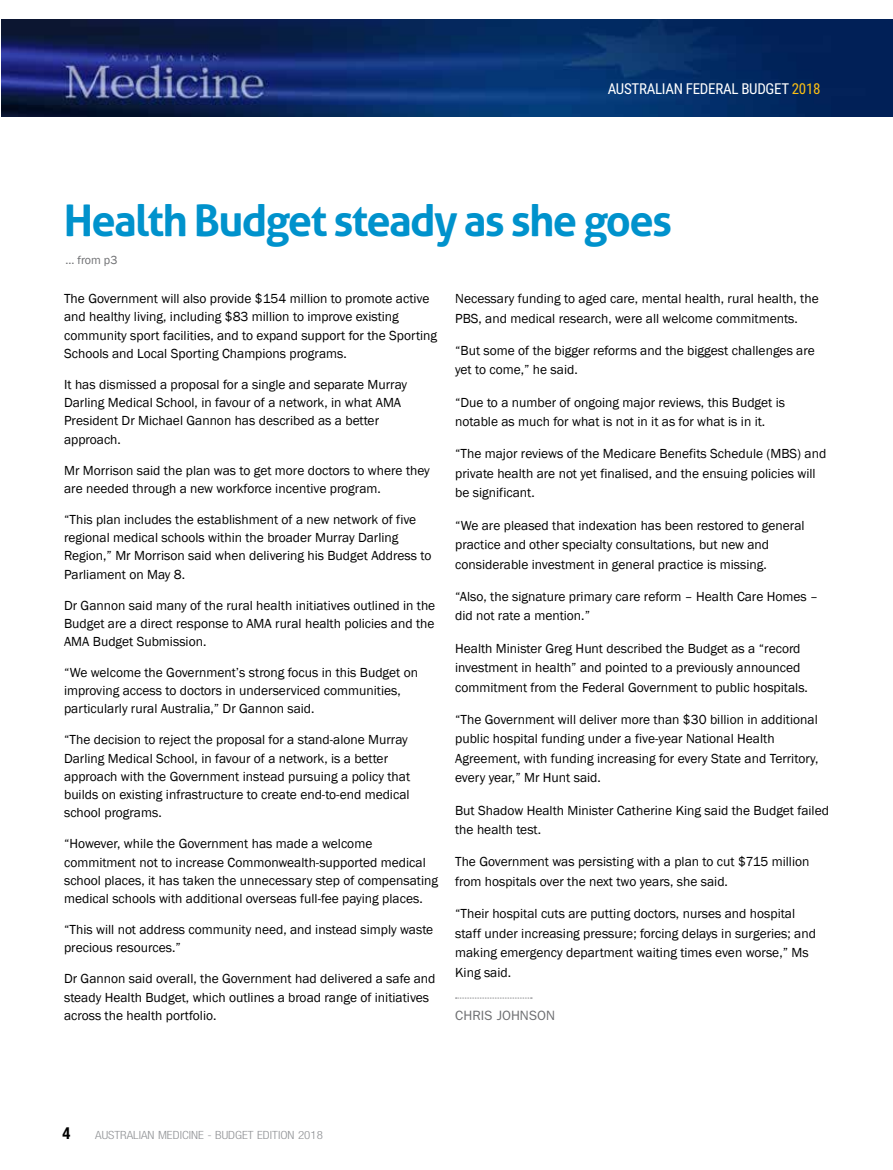
<style>
.page{position:relative;width:893px;height:1170px;background:#fff}
.page>*{position:absolute;margin:0;border:0;box-sizing:border-box;transform-origin:0 0}
.t1{font:700 43.5px "Aller";letter-spacing:-.04em;color:#0092cc}
.t2{font:700 condensed 16.5px "Helvetica Neue";color:#000}
.t3{font:15px "Roboto Condensed";letter-spacing:-.02em;color:#fff}
.t4{font:13.5px/19.5px "Franklin Gothic";color:#000}
.t5{font:13.5px "ITC Franklin Gothic Std";color:#6d6e71}
.t6{font:12px "Franklin Gothic";color:#6d6e71}
.t7{font:300 condensed 11.25px "Helvetica Neue";color:#939598;scale:1.15 1}
.s1{color:#fbbf13}
</style>
<div class="page">
<svg style="left:455px;top:997px;width:77px;height:1px"></svg>
<img style="left:2px;top:20px;width:891px;height:96px">
<p class="t3" style="left:608px;top:78px;width:214px">AUSTRALIAN FEDERAL BUDGET <span class="s1">2018</span></p>
<h1 class="t1" style="left:64px;top:194px;width:610px">Health Budget steady as she goes</h1>
<p class="t6" style="left:66px;top:252px;width:53px">... from p3</p>
<p class="t4" style="left:64px;top:290px;width:375px;line-height:18.3px">The Government will also provide $154 million to promote active and healthy living, including $83 million to improve existing community sport facilities, and to expand support for the Sporting Schools and Local Sporting Champions programs.</p>
<p class="t4" style="left:64px;top:375px;width:345px;line-height:18.1px">It has dismissed a proposal for a single and separate Murray Darling Medical School, in favour of a network, in what AMA President Dr Michael Gannon has described as a better approach.</p>
<p class="t4" style="left:64px;top:461px;width:367px;line-height:18.1px">Mr Morrison said the plan was to get more doctors to where they are needed through a new workforce incentive program.</p>
<p class="t4" style="left:64px;top:510px;width:369px;line-height:18.3px">“This plan includes the establishment of a new network of five regional medical schools within the broader Murray Darling Region,” Mr Morrison said when delivering his Budget Address to Parliament on May 8.</p>
<p class="t4" style="left:64px;top:596px;width:373px;line-height:18.3px;text-align:justify">Dr Gannon said many of the rural health initiatives outlined in the Budget are a direct response to AMA rural health policies and the AMA Budget Submission.</p>
<p class="t4" style="left:64px;top:663px;width:355px;line-height:18.3px">“We welcome the Government’s strong focus in this Budget on improving access to doctors in underserviced communities, particularly rural Australia,” Dr Gannon said.</p>
<p class="t4" style="left:64px;top:731px;width:348px;line-height:18.1px">“The decision to reject the proposal for a stand-alone Murray Darling Medical School, in favour of a network, is a better approach with the Government instead pursuing a policy that builds on existing infrastructure to create end-to-end medical school programs.</p>
<p class="t4" style="left:64px;top:835px;width:376px;line-height:18.1px">“However, while the Government has made a welcome commitment not to increase Commonwealth-supported medical school places, it has taken the unnecessary step of compensating medical schools with additional overseas full-fee paying places.</p>
<p class="t4" style="left:64px;top:920px;width:371px;line-height:18.1px">“This will not address community need, and instead simply waste precious resources.”</p>
<p class="t4" style="left:64px;top:969px;width:373px;line-height:18.1px">Dr Gannon said overall, the Government had delivered a safe and steady Health Budget, which outlines a broad range of initiatives across the health portfolio.</p>
<p class="t4" style="left:455px;top:289px;width:365px">Necessary funding to aged care, mental health, rural health, the<br>PBS, and medical research, were all welcome commitments.</p>
<p class="t4" style="left:455px;top:341px;width:361px">“But some of the bigger reforms and the biggest challenges are yet to come,” he said.</p>
<p class="t4" style="left:455px;top:393px;width:331px">“Due to a number of ongoing major reviews, this Budget is notable as much for what is not in it as for what is in it.</p>
<p class="t4" style="left:455px;top:444px;width:373px">“The major reviews of the Medicare Benefits Schedule (MBS) and private health are not yet finalised, and the ensuing policies will be significant.</p>
<p class="t4" style="left:455px;top:515px;width:351px">“We are pleased that indexation has been restored to general practice and other specialty consultations, but new and considerable investment in general practice is missing.</p>
<p class="t4" style="left:455px;top:587px;width:364px">“Also, the signature primary care reform – Health Care Homes – did not rate a mention.”</p>
<p class="t4" style="left:455px;top:638px;width:354px">Health Minister Greg Hunt described the Budget as a “record investment in health” and pointed to a previously announced commitment from the Federal Government to public hospitals.</p>
<p class="t4" style="left:455px;top:709px;width:365px">“The Government will deliver more than $30 billion in additional public hospital funding under a five-year National Health Agreement, with funding increasing for every State and Territory, every year,” Mr Hunt said.</p>
<p class="t4" style="left:455px;top:800px;width:375px">But Shadow Health Minister Catherine King said the Budget failed the health test.</p>
<p class="t4" style="left:455px;top:852px;width:356px">The Government was persisting with a plan to cut $715 million from hospitals over the next two years, she said.</p>
<p class="t4" style="left:455px;top:904px;width:362px">“Their hospital cuts are putting doctors, nurses and hospital staff under increasing pressure; forcing delays in surgeries; and making emergency department waiting times even worse,” Ms King said.</p>
<p class="t5" style="left:455px;top:1007px;width:101px">CHRIS JOHNSON</p>
<p class="t2" style="left:63px;top:1122px;width:9px">4</p>
<p class="t7" style="left:95px;top:1128px;width:200px">AUSTRALIAN MEDICINE - BUDGET EDITION 2018</p>
</div>
